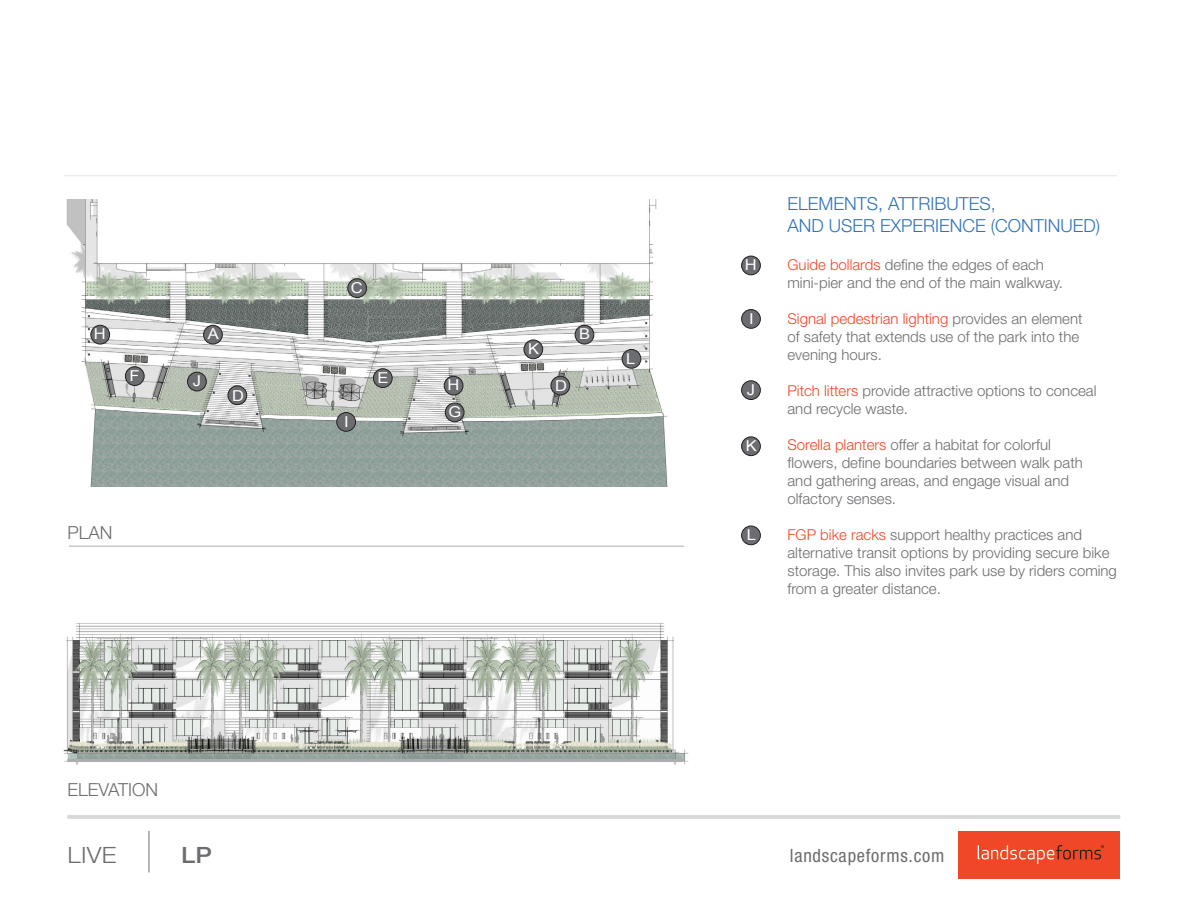
<style>
.page{position:relative;width:1188px;height:918px;background:#fff}
.page>*{position:absolute;margin:0;border:0;box-sizing:border-box;transform-origin:0 0}
.t1{font:300 22.5px "Helvetica Neue LT Std";color:#6c6d70;scale:1.1 1}
.t2{font:500 22.5px "Helvetica Neue LT Std";color:#6c6d70;scale:1.1 1}
.t3{font:condensed 18.3px "Helvetica Neue";letter-spacing:.04em;color:#6c6d70}
.t4{font:300 18px/21.6px "Helvetica Neue LT Std";color:#3073ba}
.t5{font:300 18px "Helvetica Neue LT Std";color:#6c6d70}
.t6{font:300 15px/18px "Helvetica Neue LT Std";color:#6c6d70}
.t7{font:15px "Arial";color:#fff;scale:1.1 1}
.s1{color:#ef4727}
</style>
<div class="page">
<hr style="left:149px;top:831px;width:1px;height:42px;background:#6c6d70">
<hr style="left:67px;top:815px;width:1053px;height:4px;background:#d6d7d9">
<div style="left:958px;top:831px;width:162px;height:47px;background:#ef4727"></div>
<svg style="left:978px;top:845px;width:126px;height:19px"></svg>
<img style="left:63px;top:623px;width:626px;height:142px">
<img style="left:67px;top:200px;width:601px;height:287px">
<hr style="left:67px;top:759px;width:616px;height:3px;background:#adadb2">
<div style="left:204px;top:325px;width:18px;height:19px;background:#6c6d70;border-radius:50%"></div>
<div style="left:203px;top:325px;width:19px;height:19px;border:1px solid #231f20;border-radius:50%"></div>
<div style="left:575px;top:325px;width:19px;height:19px;background:#6c6d70;border-radius:50%"></div>
<div style="left:575px;top:325px;width:19px;height:19px;border:1px solid #231f20;border-radius:50%"></div>
<div style="left:125px;top:367px;width:19px;height:19px;background:#6c6d70;border-radius:50%"></div>
<div style="left:125px;top:367px;width:19px;height:19px;border:1px solid #231f20;border-radius:50%"></div>
<div style="left:348px;top:279px;width:19px;height:19px;background:#6c6d70;border-radius:50%"></div>
<div style="left:348px;top:279px;width:19px;height:19px;border:1px solid #231f20;border-radius:50%"></div>
<div style="left:373px;top:369px;width:19px;height:19px;background:#6c6d70;border-radius:50%"></div>
<div style="left:373px;top:369px;width:19px;height:19px;border:1px solid #231f20;border-radius:50%"></div>
<div style="left:228px;top:386px;width:19px;height:19px;background:#6c6d70;border-radius:50%"></div>
<div style="left:228px;top:386px;width:19px;height:19px;border:1px solid #231f20;border-radius:50%"></div>
<div style="left:551px;top:376px;width:19px;height:19px;background:#6c6d70;border-radius:50%"></div>
<div style="left:551px;top:376px;width:19px;height:19px;border:1px solid #231f20;border-radius:50%"></div>
<div style="left:622px;top:349px;width:19px;height:19px;background:#6c6d70;border-radius:50%"></div>
<div style="left:622px;top:349px;width:19px;height:19px;border:1px solid #231f20;border-radius:50%"></div>
<div style="left:445px;top:403px;width:19px;height:19px;background:#6c6d70;border-radius:50%"></div>
<div style="left:445px;top:403px;width:19px;height:19px;border:1px solid #231f20;border-radius:50%"></div>
<div style="left:337px;top:413px;width:19px;height:18px;background:#6c6d70;border-radius:50%"></div>
<div style="left:337px;top:412px;width:19px;height:19px;border:1px solid #231f20;border-radius:50%"></div>
<div style="left:91px;top:325px;width:19px;height:19px;background:#6c6d70;border-radius:50%"></div>
<div style="left:91px;top:325px;width:19px;height:19px;border:1px solid #231f20;border-radius:50%"></div>
<div style="left:444px;top:376px;width:19px;height:19px;background:#6c6d70;border-radius:50%"></div>
<div style="left:444px;top:376px;width:19px;height:19px;border:1px solid #231f20;border-radius:50%"></div>
<div style="left:524px;top:340px;width:19px;height:19px;background:#6c6d70;border-radius:50%"></div>
<div style="left:524px;top:340px;width:19px;height:19px;border:1px solid #231f20;border-radius:50%"></div>
<hr style="left:69px;top:546px;width:615px;height:1px;background:#adadb2">
<div style="left:188px;top:372px;width:18px;height:19px;background:#6c6d70;border-radius:50%"></div>
<div style="left:187px;top:372px;width:19px;height:19px;border:1px solid #231f20;border-radius:50%"></div>
<div style="left:742px;top:310px;width:18px;height:18px;background:#6c6d70;border-radius:50%"></div>
<div style="left:741px;top:309px;width:19px;height:19px;border:1px solid #231f20;border-radius:50%"></div>
<div style="left:742px;top:256px;width:18px;height:19px;background:#6c6d70;border-radius:50%"></div>
<div style="left:741px;top:256px;width:19px;height:19px;border:1px solid #231f20;border-radius:50%"></div>
<div style="left:742px;top:437px;width:18px;height:19px;background:#6c6d70;border-radius:50%"></div>
<div style="left:741px;top:437px;width:19px;height:19px;border:1px solid #231f20;border-radius:50%"></div>
<div style="left:742px;top:526px;width:18px;height:19px;background:#6c6d70;border-radius:50%"></div>
<div style="left:741px;top:526px;width:19px;height:19px;border:1px solid #231f20;border-radius:50%"></div>
<div style="left:742px;top:381px;width:18px;height:19px;background:#6c6d70;border-radius:50%"></div>
<div style="left:741px;top:381px;width:19px;height:19px;border:1px solid #231f20;border-radius:50%"></div>
<hr style="left:64px;top:176px;width:1053px;height:1px;background:#e5e5e7">
<p class="t7" style="left:94px;top:324px;width:12px">H</p>
<p class="t7" style="left:130px;top:366px;width:11px">F</p>
<p class="t5" style="left:67px;top:521px;width:47px">PLAN</p>
<p class="t7" style="left:351px;top:278px;width:12px">C</p>
<p class="t7" style="left:193px;top:371px;width:9px">J</p>
<p class="t7" style="left:208px;top:324px;width:12px">A</p>
<p class="t7" style="left:579px;top:324px;width:12px">B</p>
<p class="t7" style="left:232px;top:386px;width:12px">D</p>
<p class="t7" style="left:344px;top:412px;width:6px">I</p>
<p class="t7" style="left:378px;top:368px;width:12px">E</p>
<p class="t7" style="left:447px;top:375px;width:12px">H</p>
<p class="t7" style="left:448px;top:402px;width:13px">G</p>
<p class="t7" style="left:528px;top:339px;width:12px">K</p>
<p class="t7" style="left:555px;top:376px;width:12px">D</p>
<p class="t7" style="left:626px;top:349px;width:10px">L</p>
<p class="t7" style="left:745px;top:255px;width:12px">H</p>
<p class="t7" style="left:749px;top:309px;width:6px">I</p>
<p class="t7" style="left:747px;top:380px;width:9px">J</p>
<p class="t7" style="left:746px;top:436px;width:12px">K</p>
<p class="t7" style="left:747px;top:525px;width:10px">L</p>
<p class="t4" style="left:788px;top:193px;width:314px">ELEMENTS, ATTRIBUTES,<br>AND USER EXPERIENCE (CONTINUED)</p>
<p class="t6" style="left:788px;top:255px;width:277px"><span class="s1">Guide bollards</span> define the edges of each mini-pier and the end of the main walkway.</p>
<p class="t6" style="left:788px;top:309px;width:297px"><span class="s1">Signal pedestrian lighting</span> provides an element of safety that extends use of the park into the evening hours.</p>
<p class="t6" style="left:788px;top:381px;width:310px"><span class="s1">Pitch litters</span> provide attractive options to conceal and recycle waste.</p>
<p class="t6" style="left:788px;top:435px;width:297px"><span class="s1">Sorella planters</span> offer a habitat for colorful flowers, define boundaries between walk path and gathering areas, and engage visual and olfactory senses.</p>
<p class="t6" style="left:788px;top:525px;width:331px"><span class="s1">FGP bike racks</span> support healthy practices and alternative transit options by providing secure bike storage. This also invites park use by riders coming from a greater distance.</p>
<p class="t5" style="left:68px;top:779px;width:92px">ELEVATION</p>
<h1 class="t1" style="left:68px;top:841px;width:46px">LIVE</h1>
<h1 class="t2" style="left:181px;top:841px;width:30px">LP</h1>
<p class="t3" style="left:790px;top:845px;width:156px">landscapeforms.com</p>
</div>
